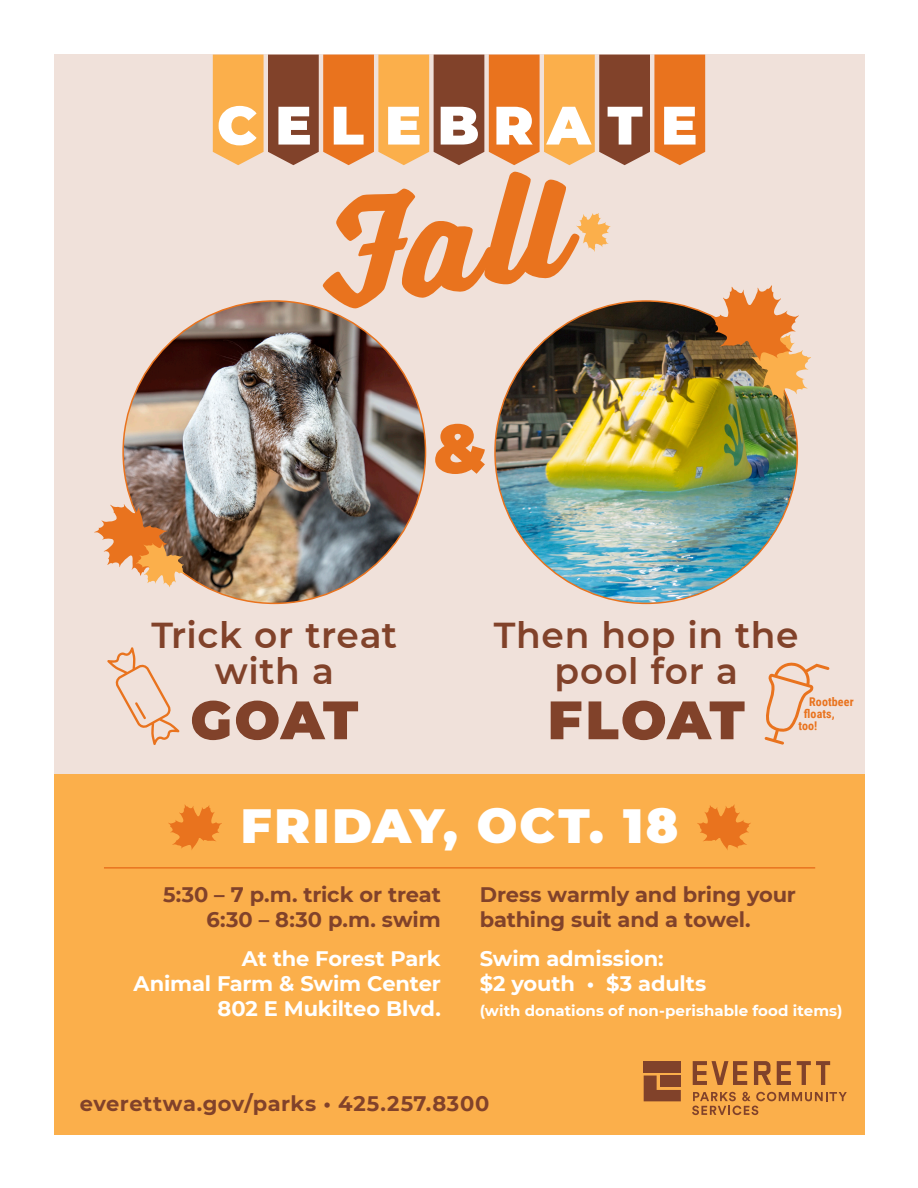
<style>
.page{position:relative;width:918px;height:1188px;background:#fff}
.page>*{position:absolute;margin:0;border:0;box-sizing:border-box;transform-origin:0 0}
.t1{font:italic 700 156px "Voltage";color:#e9731e}
.t2{font:900 69px "Montserrat";color:#e9731e}
.t3{font:900 54px "Montserrat";letter-spacing:.01em;color:#81422a}
.Category_headings{font:900 54px "Montserrat";letter-spacing:.325em;color:#fff}
.t4{font:900 48px "Montserrat";letter-spacing:.055em;color:#fff}
.t5{font:600 36px/36px "Montserrat";letter-spacing:.02em;color:#81422a;text-align:center}
.ActivityDescription{font:700 21px/25.2px "Montserrat";letter-spacing:-.005em;color:#81422a}
.ActivityDescription-2{font:700 21px/25.2px "Montserrat";letter-spacing:-.01em;color:#fff;text-align:right}
.ActivityDescription-3{font:700 21px "Montserrat";letter-spacing:.025em;color:#81422a}
.ActivityDescription-4{font:700 15px "Montserrat";letter-spacing:.005em;color:#fff}
.t6{font:700 12px "Roboto Condensed";letter-spacing:.01em;color:#e9731e}
</style>
<div class="page">
<div style="left:55px;top:55px;width:810px;height:880px;background:#f0e1da"></div>
<div style="left:55px;top:774px;width:810px;height:361px;background:#fbaf4b"></div>
<img style="left:495px;top:301px;width:302px;height:302px;border-radius:151px">
<img style="left:123px;top:301px;width:303px;height:302px;border-radius:151px">
<svg style="left:576px;top:213px;width:35px;height:39px"></svg>
<div style="left:644px;top:1061px;width:37px;height:12px;background:#81422a"></div>
<svg style="left:644px;top:1076px;width:37px;height:25px"></svg>
<svg style="left:797px;top:1061px;width:33px;height:24px"></svg>
<svg style="left:777px;top:1061px;width:14px;height:24px"></svg>
<svg style="left:693px;top:1061px;width:54px;height:24px"></svg>
<svg style="left:754px;top:1061px;width:17px;height:24px"></svg>
<svg style="left:692px;top:1092px;width:155px;height:23px"></svg>
<hr style="left:104px;top:867px;width:711px;height:2px;background:#e9731e">
<svg style="left:213px;top:55px;width:492px;height:110px;background:#d08446"></svg>
<svg style="left:697px;top:804px;width:54px;height:46px"></svg>
<svg style="left:168px;top:804px;width:54px;height:46px"></svg>
<img style="left:711px;top:285px;width:100px;height:117px">
<svg style="left:94px;top:504px;width:91px;height:83px"></svg>
<svg style="left:107px;top:647px;width:72px;height:98px"></svg>
<svg style="left:765px;top:662px;width:65px;height:83px"></svg>
<p class="Category_headings" style="left:217px;top:85px;width:482px">CELEBRATE</p>
<p class="t1" style="left:300px;top:169px;width:249px;rotate:-9deg">Fall</p>
<p class="t2" style="left:433px;top:397px;width:55px">&amp;</p>
<p class="t5" style="left:152px;top:615px;width:247px">Trick or treat with a</p>
<p class="t3" style="left:190px;top:680px;width:169px">GOAT</p>
<p class="t5" style="left:494px;top:615px;width:306px">Then hop in the pool for a</p>
<p class="t3" style="left:548px;top:680px;width:199px">FLOAT</p>
<p class="t6" style="left:809px;top:693px;width:46px">Rootbeer</p>
<p class="t6" style="left:804px;top:705px;width:32px">floats,</p>
<p class="t6" style="left:799px;top:717px;width:20px">too!</p>
<p class="t4" style="left:241px;top:790px;width:439px">FRIDAY, OCT. 18</p>
<p class="ActivityDescription" style="left:163px;top:881px;width:279px;text-align:right">5:30 – 7 p.m. trick or treat<br>6:30 – 8:30 p.m. swim</p>
<p class="ActivityDescription" style="left:480px;top:881px;width:318px">Dress warmly and bring your bathing suit and a towel.</p>
<p class="ActivityDescription-2" style="left:134px;top:945px;width:309px">At the Forest Park<br>Animal Farm &amp; Swim Center<br>802 E Mukilteo Blvd.</p>
<p class="ActivityDescription-2" style="left:480px;top:945px;width:228px;text-align:left">Swim admission:<br>$2 youth • $3 adults</p>
<p class="ActivityDescription-4" style="left:480px;top:1000px;width:364px">(with donations of non-perishable food items)</p>
<p class="ActivityDescription-3" style="left:80px;top:1089px;width:411px">everettwa.gov/parks • 425.257.8300</p>
</div>
